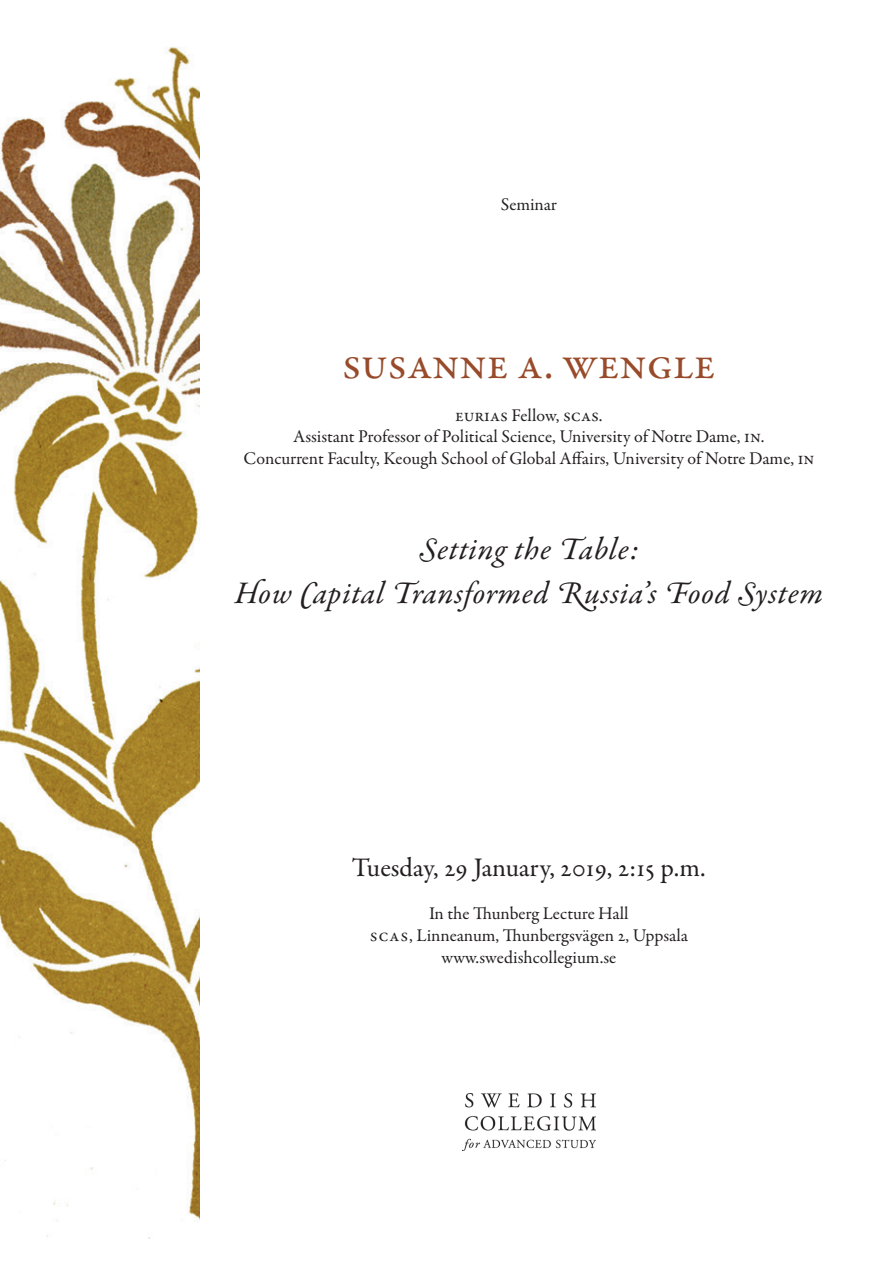
<style>
.page{position:relative;width:893px;height:1263px;background:#fff}
.page>*{position:absolute;margin:0;border:0;box-sizing:border-box;transform-origin:0 0}
.t1{font:45px "Garamond Premr Pro";color:#984b2a}
.t2{font:italic 31.5px/43.2px "Garamond Premr Pro";letter-spacing:.02em;color:#231f20;text-align:center}
.t3{font:27px "Garamond Premr Pro";letter-spacing:-.02em;color:#231f20}
.t4{font:18px/21.6px "Garamond Premr Pro";color:#231f20;text-align:center}
</style>
<div class="page">
<img style="left:462px;top:1093px;width:133px;height:58px">
<img style="left:0;top:47px;width:200px;height:1192px">
<p class="t4" style="left:501px;top:193px;width:58px">Seminar</p>
<h1 class="t1" style="left:342px;top:336px;width:375px">susanne a. wengle</h1>
<p class="t4" style="left:243px;top:405px;width:572px">eurias Fellow, scas.<br>Assistant Professor of Political Science, University of Notre Dame, in.<br>Concurrent Faculty, Keough School of Global Affairs, University of Notre Dame, in</p>
<h2 class="t2" style="left:235px;top:530px;width:590px">Setting the Table:<br>How Capital Transformed Russia’s Food System</h2>
<h3 class="t3" style="left:352px;top:851px;width:355px">Tuesday, 29 January, 2019, 2:15 p.m.</h3>
<p class="t4" style="left:370px;top:903px;width:320px">In the Thunberg Lecture Hall<br>scas, Linneanum, Thunbergsvägen 2, Uppsala www.swedishcollegium.se</p>
</div>
